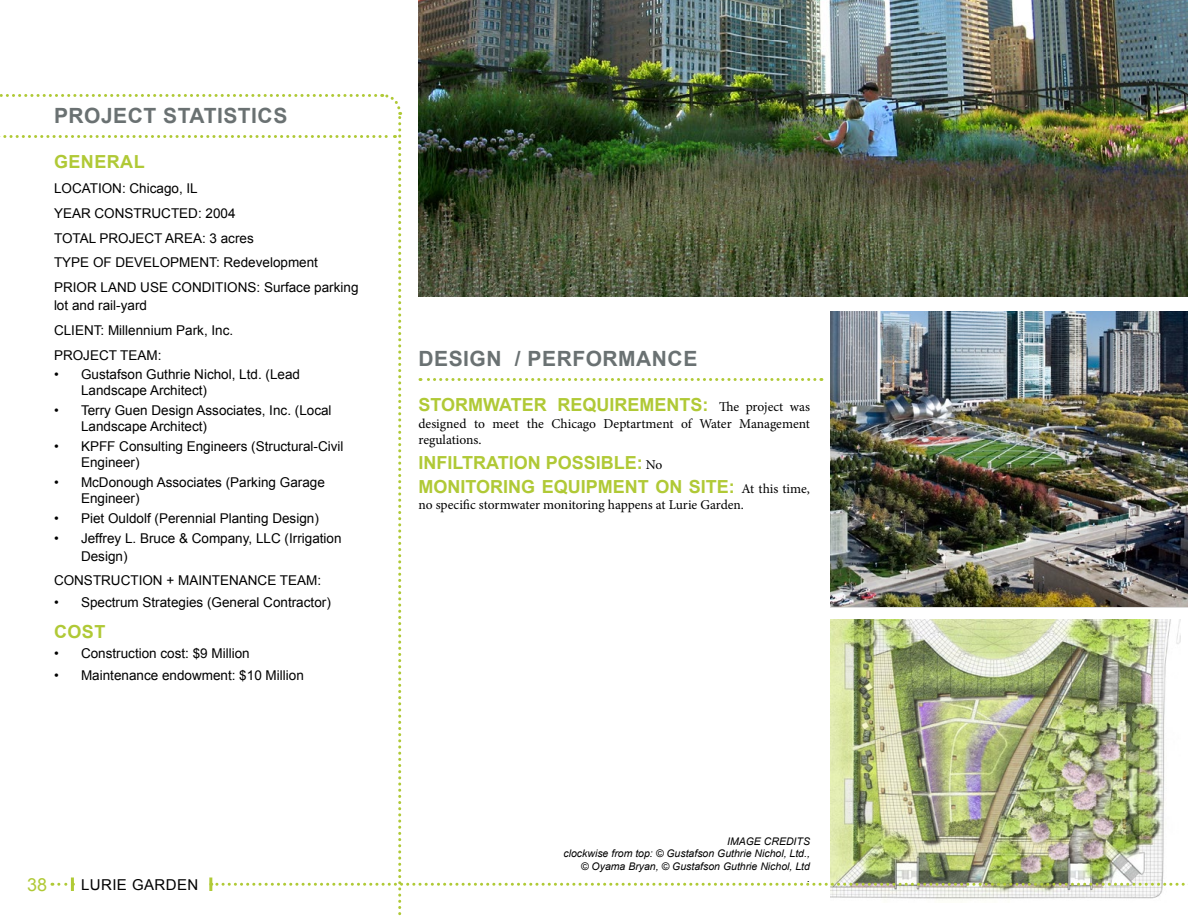
<style>
.page{position:relative;width:1188px;height:918px;background:#fff}
.page>*{position:absolute;margin:0;border:0;box-sizing:border-box;transform-origin:0 0}
.t1{font:700 21px "Arial";letter-spacing:.025em;color:#6a7172}
.t2{font:700 18px/24.8px "Arial";color:#b0c936}
.t3{font:700 18px "Arial";letter-spacing:.025em;color:#b0c936}
.t4{font:18px "Arial";color:#b0c936}
.t5{font:15px "Arial";letter-spacing:.03em;color:#000}
.t6{font:13.5px/24.8px "Arial";color:#000}
.t7{font:13.5px/16.2px "Minion Pro";letter-spacing:-.005em;color:#000}
.t8{font:italic 10.5px/12.6px "Arial";color:#000;text-align:right}
.s1{font-family:"Minion Pro";font-weight:400;font-size:13.5px;color:#000}
</style>
<div class="page">
<img style="left:418px;top:0;width:770px;height:92px">
<img style="left:0;top:92px;width:1188px;height:824px">
<h1 class="t1" style="left:54px;top:102px;width:235px">PROJECT STATISTICS</h1>
<h2 class="t3" style="left:54px;top:150px;width:92px">GENERAL</h2>
<p class="t6" style="left:54px;top:176px;width:306px">LOCATION: Chicago, IL<br>YEAR CONSTRUCTED: 2004<br>TOTAL PROJECT AREA: 3 acres<br>TYPE OF DEVELOPMENT: Redevelopment<br>PRIOR LAND USE CONDITIONS: Surface parking</p>
<p class="t6" style="left:54px;top:293px;width:181px">lot and rail-yard<br>CLIENT: Millennium Park, Inc.<br>PROJECT TEAM:</p>
<p class="t6" style="left:81px;top:367px;width:221px;line-height:16.2px;text-indent:-27px">• Gustafson Guthrie Nichol, Ltd. (Lead<br>Landscape Architect)</p>
<p class="t6" style="left:81px;top:402px;width:252px;line-height:16.2px;text-indent:-27px">• Terry Guen Design Associates, Inc. (Local<br>Landscape Architect)</p>
<p class="t6" style="left:81px;top:438px;width:264px;line-height:16.2px;text-indent:-27px">• KPFF Consulting Engineers (Structural-Civil<br>Engineer)</p>
<p class="t6" style="left:81px;top:474px;width:245px;line-height:16.2px;text-indent:-27px">• McDonough Associates (Parking Garage<br>Engineer)</p>
<p class="t6" style="left:54px;top:506px;width:266px">• Piet Ouldolf (Perennial Planting Design)</p>
<p class="t6" style="left:81px;top:529px;width:262px;line-height:18px;text-indent:-27px">• Jeffrey L. Bruce &amp; Company, LLC (Irrigation<br>Design)</p>
<p class="t6" style="left:54px;top:568px;width:269px">CONSTRUCTION + MAINTENANCE TEAM:</p>
<p class="t6" style="left:54px;top:590px;width:278px">• Spectrum Strategies (General Contractor)</p>
<h2 class="t2" style="left:54px;top:620px;width:53px">COST</h2>
<p class="t6" style="left:54px;top:641px;width:197px">• Construction cost: $9 Million</p>
<p class="t6" style="left:54px;top:663px;width:251px">• Maintenance endowment: $10 Million</p>
<h1 class="t1" style="left:418px;top:345px;width:280px">DESIGN / PERFORMANCE</h1>
<h2 class="t2" style="left:418px;top:393px;width:393px">STORMWATER REQUIREMENTS: <span class="s1">The project was</span></h2>
<p class="t7" style="left:419px;top:415px;width:393px">designed to meet the Chicago Deptartment of Water Management regulations.</p>
<h2 class="t2" style="left:418px;top:450px;width:393px">INFILTRATION POSSIBLE: <span class="s1">No<br></span>MONITORING EQUIPMENT ON SITE: <span class="s1">At this time,</span></h2>
<p class="t7" style="left:418px;top:497px;width:327px">no specific stormwater monitoring happens at Lurie Garden.</p>
<h2 class="t4" style="left:27px;top:872px;width:22px">38</h2>
<p class="t5" style="left:81px;top:875px;width:119px">LURIE GARDEN</p>
<p class="t8" style="left:564px;top:835px;width:248px">IMAGE CREDITS<br>clockwise from top: © Gustafson Guthrie Nichol, Ltd., © Oyama Bryan, © Gustafson Guthrie Nichol, Ltd<br>.</p>
</div>
